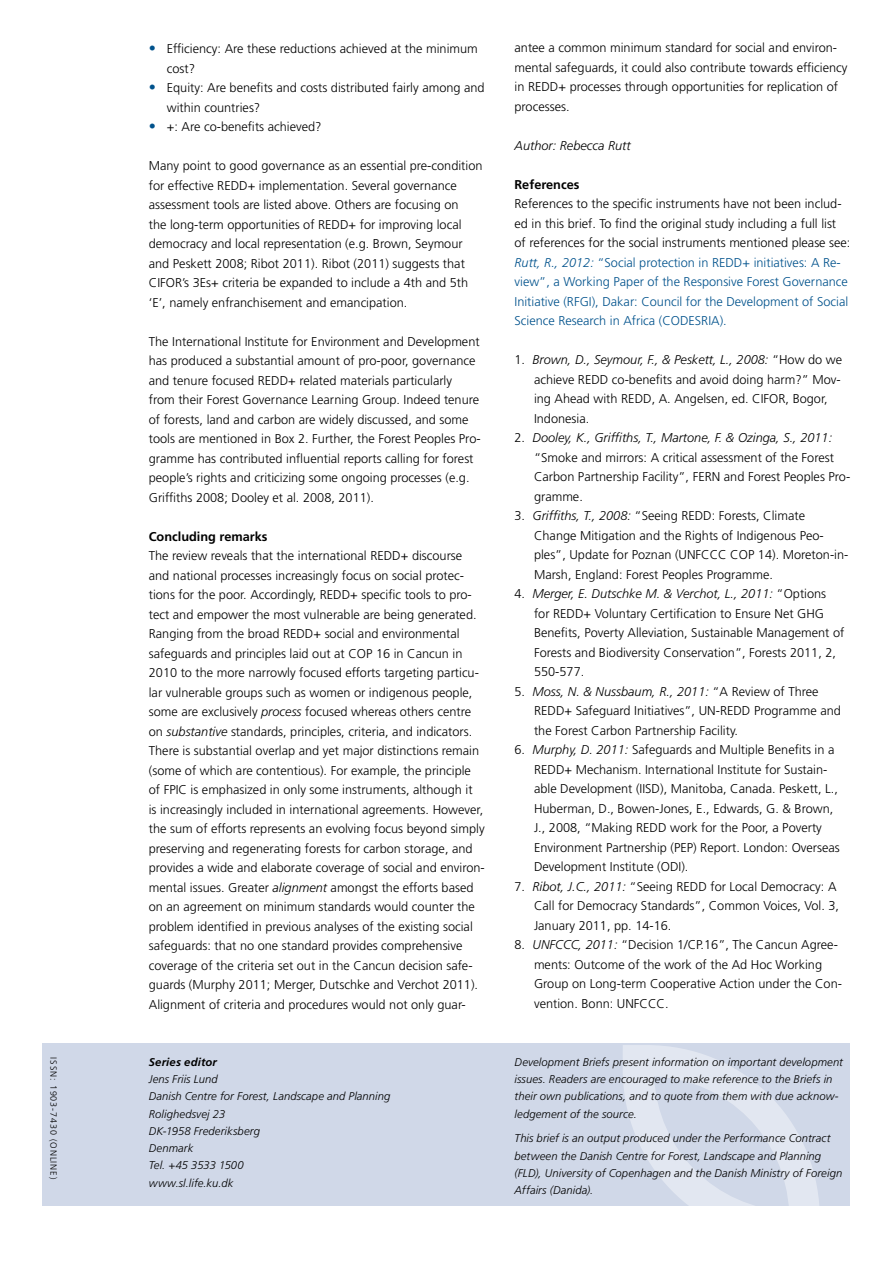
<style>
.page{position:relative;width:893px;height:1263px;background:#fff}
.page>*{position:absolute;margin:0;border:0;box-sizing:border-box;transform-origin:0 0}
.Brødtekst{font:300 12.75px/19.5px "Frutiger LT Std";color:#000}
.Brødtekst-2{font:300 12.75px/19.5px "Frutiger LT Std";color:#00528c}
.Lille_mellemrubrik{font:700 12.75px "Frutiger LT Std";color:#000}
.Brødtekst-3{font:italic 300 12.75px "Frutiger LT Std";color:#000}
.Billedtekst{font:italic 300 11.25px/17.2px "Frutiger LT Std";letter-spacing:.01em;color:#000}
.Billedtekst-2{font:italic 700 11.25px "Frutiger LT Std";letter-spacing:.015em;color:#000}
.Foto{font:300 9px "Frutiger LT Std";letter-spacing:.095em;color:#000}
.s1{font-size:14.25px;color:#00528c}
.s2{font-style:italic}
</style>
<div class="page">
<div style="left:43px;top:1044px;width:807px;height:162px;background:#d0d8e8"></div>
<svg style="left:623px;top:1045px;width:196px;height:161px"></svg>
<p class="Foto" style="left:59px;top:1057px;width:123px;rotate:90deg">ISSN: 1903-7430 (ONLINE)</p>
<p class="Brødtekst" style="left:167px;top:39px;width:312px;text-indent:-18px"><span class="s1">•</span> Efficiency: Are these reductions achieved at the minimum cost?</p>
<p class="Brødtekst" style="left:167px;top:78px;width:319px;text-indent:-18px"><span class="s1">•</span> Equity: Are benefits and costs distributed fairly among and within countries?</p>
<p class="Brødtekst" style="left:149px;top:117px;width:174px"><span class="s1">•</span> +: Are co-benefits achieved?</p>
<p class="Brødtekst" style="left:149px;top:156px;width:335px">Many point to good governance as an essential pre-condition for effective REDD+ implementation. Several governance assessment tools are listed above. Others are focusing on<br>the long-term opportunities of REDD+ for improving local democracy and local representation (e.g. Brown, Seymour and Peskett 2008; Ribot 2011). Ribot (2011) suggests that CIFOR’s 3Es+ criteria be expanded to include a 4th and 5th ‘E’, namely enfranchisement and emancipation.</p>
<p class="Brødtekst" style="left:149px;top:332px;width:333px">The International Institute for Environment and Development has produced a substantial amount of pro-poor, governance and tenure focused REDD+ related materials particularly from their Forest Governance Learning Group. Indeed tenure of forests, land and carbon are widely discussed, and some tools are mentioned in Box 2. Further, the Forest Peoples Pro&shy;gramme has contributed influential reports calling for forest people’s rights and criticizing some ongoing processes (e.g.<br>Griffiths 2008; Dooley et al. 2008, 2011).</p>
<p class="Lille_mellemrubrik" style="left:149px;top:529px;width:120px">Concluding remarks</p>
<p class="Brødtekst" style="left:149px;top:546px;width:337px">The review reveals that the international REDD+ discourse and national processes increasingly focus on social protec&shy;tions for the poor. Accordingly, REDD+ specific tools to pro&shy;tect and empower the most vulnerable are being generated.<br>Ranging from the broad REDD+ social and environmental safeguards and principles laid out at COP 16 in Cancun in 2010 to the more narrowly focused efforts targeting particu&shy;lar vulnerable groups such as women or indigenous people, some are exclusively <span class="s2">process</span> focused whereas others centre on <span class="s2">substantive</span> standards, principles, criteria, and indicators.<br>There is substantial overlap and yet major distinctions remain (some of which are contentious). For example, the principle of FPIC is emphasized in only some instruments, although it<br>is increasingly included in international agreements. However, the sum of efforts represents an evolving focus beyond simply preserving and regenerating forests for carbon storage, and provides a wide and elaborate coverage of social and environ&shy;mental issues. Greater <span class="s2">alignment</span> amongst the efforts based on an agreement on minimum standards would counter the problem identified in previous analyses of the existing social safeguards: that no one standard provides comprehensive coverage of the criteria set out in the Cancun decision safe&shy;guards (Murphy 2011; Merger, Dutschke and Verchot 2011).<br>Alignment of criteria and procedures would not only guar-</p>
<p class="Billedtekst-2" style="left:149px;top:1055px;width:70px">Series editor</p>
<p class="Billedtekst" style="left:149px;top:1071px;width:70px">Jens Friis Lund</p>
<p class="Billedtekst" style="left:149px;top:1088px;width:243px">Danish Centre for Forest, Landscape and Planning<br>Rolighedsvej 23<br>DK-1958 Frederiksberg</p>
<p class="Billedtekst" style="left:149px;top:1140px;width:97px">Denmark<br>Tel. +45 3533 1500</p>
<p class="Billedtekst" style="left:149px;top:1174px;width:86px">www.sl.life.ku.dk</p>
<p class="Brødtekst" style="left:514px;top:38px;width:334px">antee a common minimum standard for social and environ&shy;mental safeguards, it could also contribute towards efficiency in REDD+ processes through opportunities for replication of processes.</p>
<p class="Brødtekst-3" style="left:514px;top:138px;width:118px">Author: Rebecca Rutt</p>
<p class="Lille_mellemrubrik" style="left:514px;top:177px;width:66px">References</p>
<p class="Brødtekst" style="left:514px;top:194px;width:337px">References to the specific instruments have not been includ&shy;ed in this brief. To find the original study including a full list of references for the social instruments mentioned please see:</p>
<p class="Brødtekst-2" style="left:514px;top:253px;width:335px"><span class="s2">Rutt, R., 2012:</span> “Social protection in REDD+ initiatives: A Re&shy;view”, a Working Paper of the Responsive Forest Governance Initiative (RFGI), Dakar: Council for the Development of Social Science Research in Africa (CODESRIA).</p>
<p class="Brødtekst" style="left:534px;top:350px;width:310px;text-indent:-20px">1. <span class="s2">Brown, D., Seymour, F., &amp; Peskett, L., 2008:</span> “How do we achieve REDD co-benefits and avoid doing harm?” Mov&shy;ing Ahead with REDD, A. Angelsen, ed. CIFOR, Bogor, Indonesia.</p>
<p class="Brødtekst" style="left:534px;top:428px;width:318px;text-indent:-20px">2. <span class="s2">Dooley, K., Griffiths, T., Martone, F. &amp; Ozinga, S., 2011: </span>“Smoke and mirrors: A critical assessment of the Forest Carbon Partnership Facility”, FERN and Forest Peoples Pro&shy;gramme.</p>
<p class="Brødtekst" style="left:534px;top:506px;width:316px;text-indent:-20px">3. <span class="s2">Griffiths, T., 2008:</span> “Seeing REDD: Forests, Climate Change Mitigation and the Rights of Indigenous Peo&shy;ples”, Update for Poznan (UNFCCC COP 14). Moreton-in-Marsh, England: Forest Peoples Programme.</p>
<p class="Brødtekst" style="left:534px;top:584px;width:312px;text-indent:-20px">4. <span class="s2">Merger, E. Dutschke M. &amp; Verchot, L., 2011:</span> “Options for REDD+ Voluntary Certification to Ensure Net GHG Benefits, Poverty Alleviation, Sustainable Management of Forests and Biodiversity Conservation”, Forests 2011, 2, 550-577.</p>
<p class="Brødtekst" style="left:534px;top:682px;width:308px;text-indent:-20px">5. <span class="s2">Moss, N. &amp; Nussbaum, R., 2011:</span> “A Review of Three<br>REDD+ Safeguard Initiatives”, UN-REDD Programme and the Forest Carbon Partnership Facility.</p>
<p class="Brødtekst" style="left:534px;top:740px;width:307px;text-indent:-20px">6. <span class="s2">Murphy, D. 2011:</span> Safeguards and Multiple Benefits in a REDD+ Mechanism. International Institute for Sustain&shy;able Development (IISD), Manitoba, Canada. Peskett, L., Huberman, D., Bowen-Jones, E., Edwards, G. &amp; Brown, J., 2008, “Making REDD work for the Poor, a Poverty Environment Partnership (PEP) Report. London: Overseas Development Institute (ODI).</p>
<p class="Brødtekst" style="left:534px;top:877px;width:307px;text-indent:-20px">7. <span class="s2">Ribot, J.C., 2011:</span> “Seeing REDD for Local Democracy: A<br>Call for Democracy Standards”, Common Voices, Vol. 3,<br>January 2011, pp. 14-16.</p>
<p class="Brødtekst" style="left:534px;top:935px;width:309px;text-indent:-20px">8. <span class="s2">UNFCCC, 2011:</span> “Decision 1/CP.16”, The Cancun Agree&shy;ments: Outcome of the work of the Ad Hoc Working Group on Long-term Cooperative Action under the Con&shy;vention. Bonn: UNFCCC.</p>
<p class="Billedtekst" style="left:514px;top:1053px;width:330px">Development Briefs present information on important development issues. Readers are encouraged to make reference to the Briefs in their own publications, and to quote from them with due acknow&shy;ledgement of the source.</p>
<p class="Billedtekst" style="left:514px;top:1130px;width:329px">This brief is an output produced under the Performance Contract between the Danish Centre for Forest, Landscape and Planning (FLD), University of Copenhagen and the Danish Ministry of Foreign Affairs (Danida).</p>
</div>
